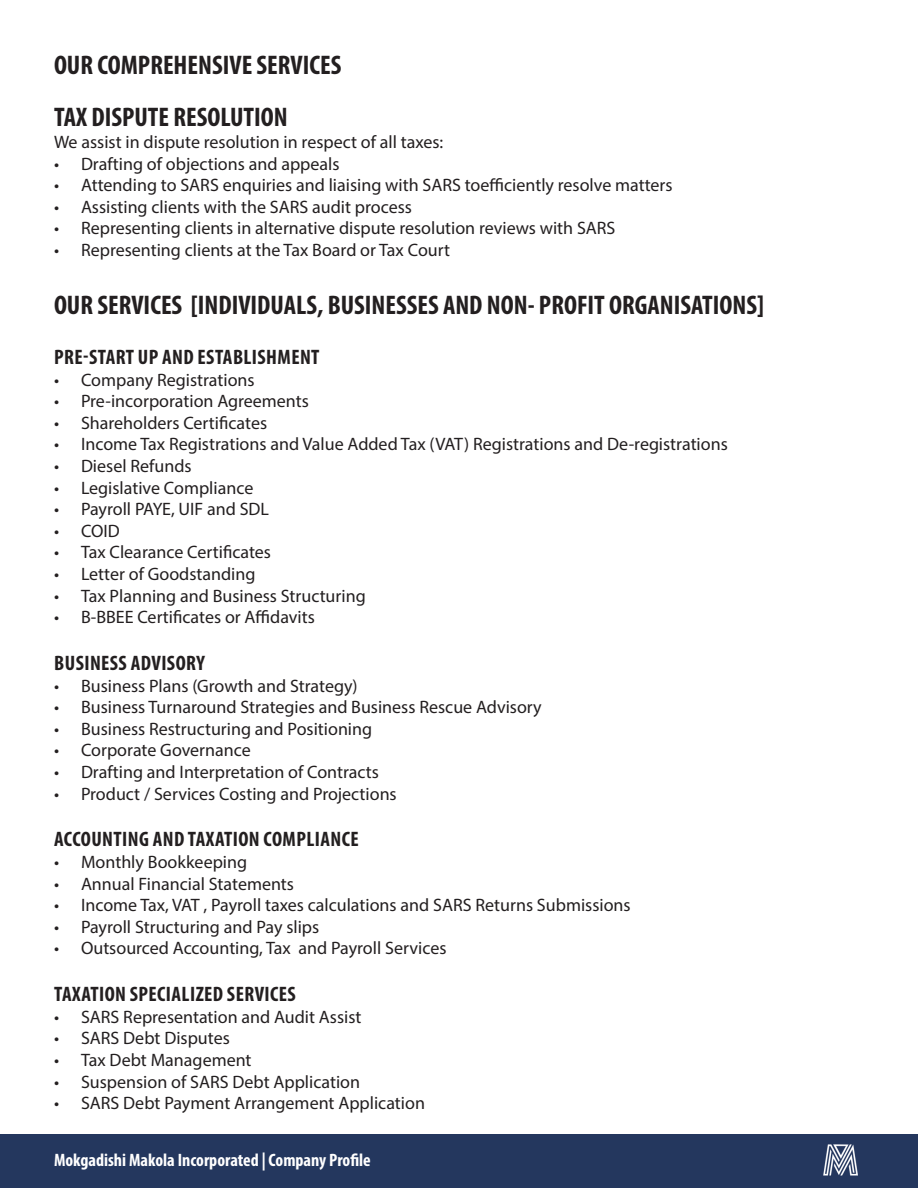
<style>
.page{position:relative;width:918px;height:1188px;background:#fff}
.page>*{position:absolute;margin:0;border:0;box-sizing:border-box;transform-origin:0 0}
.t1{font:700 condensed 27px "Myriad Pro";color:#231f20}
.t2{font:700 condensed 21px "Myriad Pro";letter-spacing:.02em;color:#231f20}
.t3{font:18px "Myriad Pro";color:#231f20}
.t4{font:700 condensed 18px "Myriad Pro";color:#fff}
</style>
<div class="page">
<div style="left:1px;top:1135px;width:916px;height:52px;background:#24375e"></div>
<div style="left:0;top:1134px;width:918px;height:54px;border:2px solid #24375e"></div>
<img style="left:823px;top:1144px;width:34px;height:32px">
<p class="t1" style="left:54px;top:48px;width:289px">OUR COMPREHENSIVE SERVICES</p>
<p class="t1" style="left:54px;top:101px;width:235px">TAX DISPUTE RESOLUTION</p>
<p class="t3" style="left:54px;top:131px;width:391px">We assist in dispute resolution in respect of all taxes:</p>
<p class="t3" style="left:54px;top:153px;width:287px">• Drafting of objections and appeals</p>
<p class="t3" style="left:54px;top:174px;width:620px">• Attending to SARS enquiries and liaising with SARS toefficiently resolve matters</p>
<p class="t3" style="left:54px;top:196px;width:359px">• Assisting clients with the SARS audit process</p>
<p class="t3" style="left:54px;top:217px;width:563px">• Representing clients in alternative dispute resolution reviews with SARS</p>
<p class="t3" style="left:54px;top:239px;width:398px">• Representing clients at the Tax Board or Tax Court</p>
<p class="t1" style="left:54px;top:288px;width:712px">OUR SERVICES [INDIVIDUALS, BUSINESSES AND NON- PROFIT ORGANISATIONS]</p>
<p class="t2" style="left:54px;top:344px;width:267px">PRE-START UP AND ESTABLISHMENT</p>
<p class="t3" style="left:54px;top:369px;width:202px">• Company Registrations</p>
<p class="t3" style="left:54px;top:390px;width:256px">• Pre-incorporation Agreements</p>
<p class="t3" style="left:54px;top:412px;width:215px">• Shareholders Certificates</p>
<p class="t3" style="left:54px;top:433px;width:675px">• Income Tax Registrations and Value Added Tax (VAT) Registrations and De-registrations</p>
<p class="t3" style="left:54px;top:455px;width:139px">• Diesel Refunds</p>
<p class="t3" style="left:54px;top:477px;width:201px">• Legislative Compliance</p>
<p class="t3" style="left:54px;top:498px;width:217px">• Payroll PAYE, UIF and SDL</p>
<p class="t3" style="left:54px;top:520px;width:67px">• COID</p>
<p class="t3" style="left:54px;top:541px;width:219px">• Tax Clearance Certificates</p>
<p class="t3" style="left:54px;top:563px;width:203px">• Letter of Goodstanding</p>
<p class="t3" style="left:54px;top:585px;width:313px">• Tax Planning and Business Structuring</p>
<p class="t3" style="left:54px;top:606px;width:262px">• B-BBEE Certificates or Affidavits</p>
<p class="t2" style="left:54px;top:650px;width:152px">BUSINESS ADVISORY</p>
<p class="t3" style="left:54px;top:675px;width:305px">• Business Plans (Growth and Strategy)</p>
<p class="t3" style="left:54px;top:696px;width:489px">• Business Turnaround Strategies and Business Rescue Advisory</p>
<p class="t3" style="left:54px;top:718px;width:320px">• Business Restructuring and Positioning</p>
<p class="t3" style="left:54px;top:739px;width:198px">• Corporate Governance</p>
<p class="t3" style="left:54px;top:761px;width:327px">• Drafting and Interpretation of Contracts</p>
<p class="t3" style="left:54px;top:783px;width:344px">• Product / Services Costing and Projections</p>
<p class="t2" style="left:54px;top:826px;width:306px">ACCOUNTING AND TAXATION COMPLIANCE</p>
<p class="t3" style="left:54px;top:851px;width:195px">• Monthly Bookkeeping</p>
<p class="t3" style="left:54px;top:873px;width:242px">• Annual Financial Statements</p>
<p class="t3" style="left:54px;top:894px;width:578px">• Income Tax, VAT , Payroll taxes calculations and SARS Returns Submissions</p>
<p class="t3" style="left:54px;top:916px;width:267px">• Payroll Structuring and Pay slips</p>
<p class="t3" style="left:54px;top:937px;width:394px">• Outsourced Accounting, Tax and Payroll Services</p>
<p class="t2" style="left:54px;top:981px;width:243px">TAXATION SPECIALIZED SERVICES</p>
<p class="t3" style="left:54px;top:1006px;width:309px">• SARS Representation and Audit Assist</p>
<p class="t3" style="left:54px;top:1027px;width:177px">• SARS Debt Disputes</p>
<p class="t3" style="left:54px;top:1049px;width:199px">• Tax Debt Management</p>
<p class="t3" style="left:54px;top:1071px;width:308px">• Suspension of SARS Debt Application</p>
<p class="t3" style="left:54px;top:1092px;width:372px">• SARS Debt Payment Arrangement Application</p>
<p class="t4" style="left:54px;top:1149px;width:318px">Mokgadishi Makola Incorporated | Company Profile</p>
</div>
